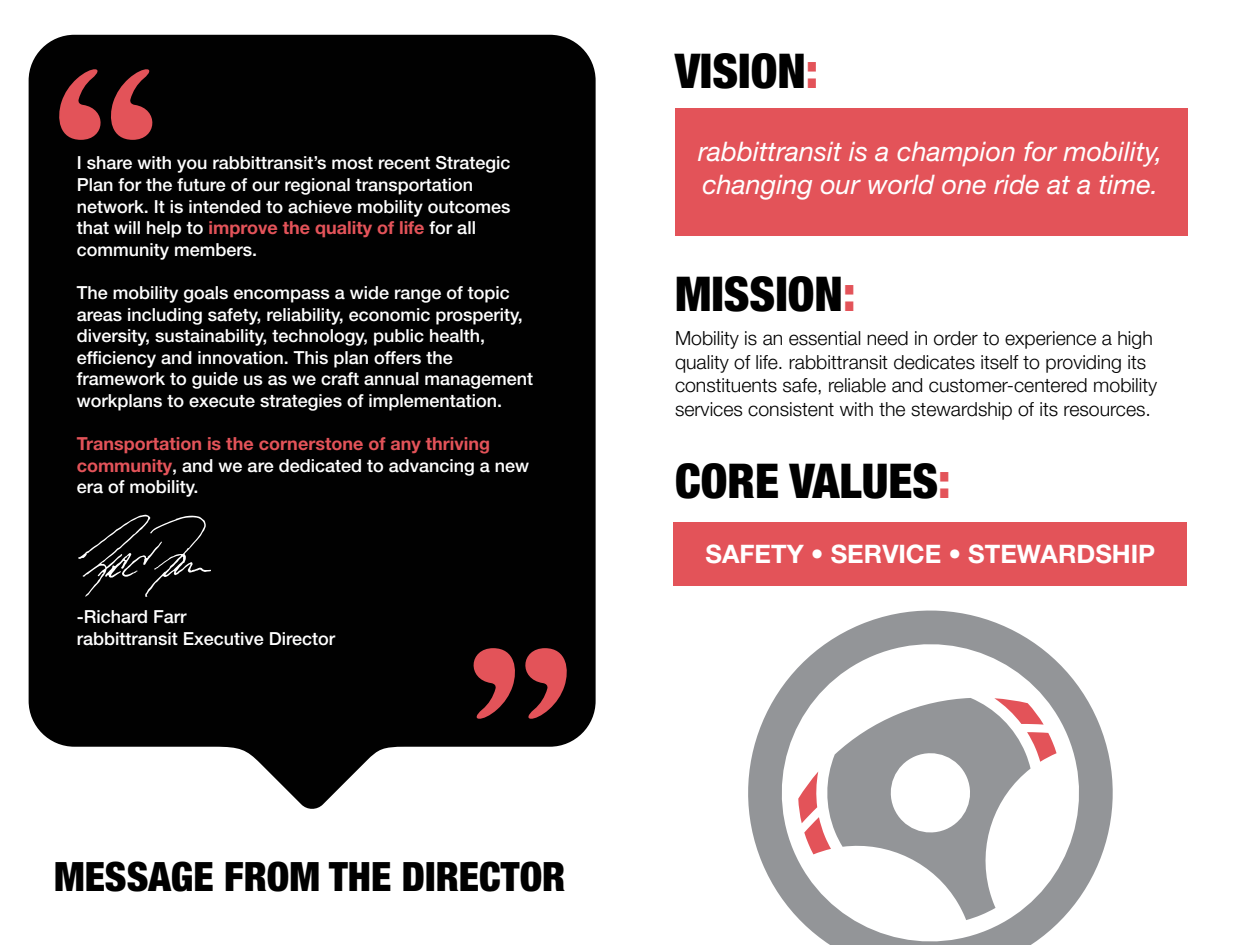
<style>
.page{position:relative;width:1242px;height:945px;background:#fff}
.page>*{position:absolute;margin:0;border:0;box-sizing:border-box;transform-origin:0 0}
.t1{font:900 condensed 48px "Helvetica Neue LT Std";color:#000}
.t2{font:900 condensed 40.5px "Helvetica Neue LT Std";color:#000}
.t3{font:italic 27px/32.4px "Helvetica Neue LT Std";color:#fff}
.t4{font:700 25.5px "Helvetica Neue LT Std";color:#fff}
.t5{font:300 19.5px/23.4px "Helvetica Neue LT Std";color:#000}
.t6{font:500 18px/21.6px "Helvetica Neue LT Std";color:#fff}
.t7{font:700 18px/21.6px "Helvetica Neue LT Std";color:#e35359}
.s1{font-weight:700;color:#e35359}
.s2{font-weight:500;color:#fff}
.s3{color:#e35359}
</style>
<div class="page">
<svg style="left:748px;top:610px;width:365px;height:335px"></svg>
<svg style="left:798px;top:698px;width:259px;height:222px"></svg>
<svg style="left:29px;top:35px;width:567px;height:774px;background:#151515"></svg>
<svg style="left:56px;top:65px;width:103px;height:75px;background:#662528"></svg>
<svg style="left:467px;top:648px;width:103px;height:75px;background:#662528"></svg>
<div style="left:675px;top:109px;width:513px;height:127px;background:#e35359"></div>
<div style="left:674px;top:522px;width:513px;height:64px;background:#e35359"></div>
<svg style="left:78px;top:515px;width:133px;height:82px;background:#191919"></svg>
<p class="t6" style="left:77px;top:152px;width:435px">I share with you rabbittransit’s most recent Strategic Plan for the future of our regional transportation network. It is intended to achieve mobility outcomes that will help to <span class="s1">improve the quality of life</span> for all community members.</p>
<p class="t6" style="left:77px;top:282px;width:458px">The mobility goals encompass a wide range of topic areas including safety, reliability, economic prosperity, diversity, sustainability, technology, public health, efficiency and innovation. This plan offers the framework to guide us as we craft annual management workplans to execute strategies of implementation.</p>
<p class="t7" style="left:77px;top:433px;width:454px">Transportation is the cornerstone of any thriving community<span class="s2">, and we are dedicated to advancing a new era of mobility.</span></p>
<p class="t6" style="left:77px;top:606px;width:260px">-Richard Farr<br>rabbittransit Executive Director</p>
<h2 class="t2" style="left:54px;top:852px;width:513px">MESSAGE FROM THE DIRECTOR</h2>
<h1 class="t1" style="left:675px;top:42px;width:145px">VISION<span class="s3">:</span></h1>
<h3 class="t3" style="left:698px;top:135px;width:466px">rabbittransit is a champion for mobility, changing our world one ride at a time.</h3>
<h1 class="t1" style="left:675px;top:265px;width:182px">MISSION<span class="s3">:</span></h1>
<p class="t5" style="left:675px;top:326px;width:484px">Mobility is an essential need in order to experience a high quality of life. rabbittransit dedicates itself to providing its constituents safe, reliable and customer-centered mobility services consistent with the stewardship of its resources.</p>
<h1 class="t1" style="left:675px;top:451px;width:277px">CORE VALUES<span class="s3">:</span></h1>
<h3 class="t4" style="left:706px;top:538px;width:451px">SAFETY • SERVICE • STEWARDSHIP</h3>
</div>
